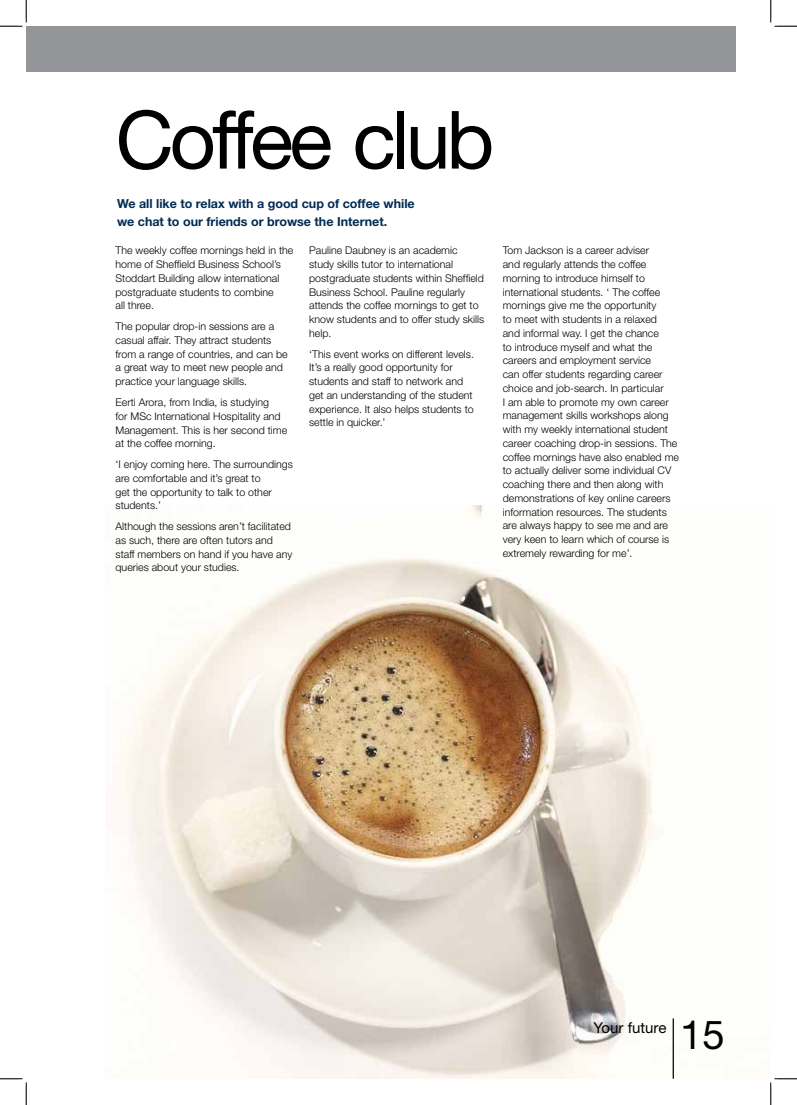
<style>
.page{position:relative;width:797px;height:1105px;background:#fff}
.page>*{position:absolute;margin:0;border:0;box-sizing:border-box;transform-origin:0 0}
.t1{font:80.5px "Helvetica Neue";letter-spacing:-.05em;color:#000}
.t2{font:40px "Helvetica Neue";color:#000}
.t3{font:15px "Helvetica Neue";color:#000}
.t4{font:700 12.5px/17.5px "Helvetica Neue";color:#002b54}
.t5{font:300 10.62px/13.8px "Helvetica Neue";color:#000}
</style>
<div class="page">
<img style="left:119px;top:505px;width:536px;height:574px">
<div style="left:26px;top:26px;width:709px;height:46px;background:#939598"></div>
<hr style="left:672px;top:1018px;width:2px;height:61px;background:#000">
<svg style="left:0;top:0;width:27px;height:27px"></svg>
<svg style="left:0;top:1078px;width:27px;height:27px"></svg>
<svg style="left:770px;top:0;width:27px;height:27px"></svg>
<svg style="left:770px;top:1078px;width:27px;height:27px"></svg>
<h1 class="t1" style="left:116px;top:92px;width:380px">Coffee club</h1>
<p class="t4" style="left:117px;top:195px;width:299px">We all like to relax with a good cup of coffee while we chat to our friends or browse the Internet.</p>
<p class="t5" style="left:116px;top:243px;width:179px">The weekly coffee mornings held in the home of Sheffield Business School’s<br>Stoddart Building allow international postgraduate students to combine<br>all three.</p>
<p class="t5" style="left:116px;top:319px;width:174px">The popular drop-in sessions are a casual affair. They attract students from a range of countries, and can be a great way to meet new people and practice your language skills.</p>
<p class="t5" style="left:116px;top:395px;width:173px">Eerti Arora, from India, is studying<br>for MSc International Hospitality and Management. This is her second time at the coffee morning.</p>
<p class="t5" style="left:116px;top:457px;width:179px">‘I enjoy coming here. The surroundings are comfortable and it’s great to<br>get the opportunity to talk to other students.’</p>
<p class="t5" style="left:116px;top:519px;width:178px">Although the sessions aren’t facilitated as such, there are often tutors and staff members on hand if you have any queries about your studies.</p>
<p class="t5" style="left:309px;top:243px;width:176px">Pauline Daubney is an academic study skills tutor to international postgraduate students within Sheffield<br>Business School. Pauline regularly attends the coffee mornings to get to know students and to offer study skills help.</p>
<p class="t5" style="left:309px;top:347px;width:166px">‘This event works on different levels.<br>It’s a really good opportunity for students and staff to network and get an understanding of the student experience. It also helps students to settle in quicker.’</p>
<p class="t5" style="left:503px;top:243px;width:178px">Tom Jackson is a career adviser<br>and regularly attends the coffee morning to introduce himself to international students. ‘ The coffee mornings give me the opportunity<br>to meet with students in a relaxed<br>and informal way. I get the chance<br>to introduce myself and what the careers and employment service<br>can offer students regarding career choice and job-search. In particular<br>I am able to promote my own career management skills workshops along with my weekly international student career coaching drop-in sessions. The coffee mornings have also enabled me to actually deliver some individual CV coaching there and then along with demonstrations of key online careers information resources. The students are always happy to see me and are very keen to learn which of course is extremely rewarding for me’.</p>
<h3 class="t3" style="left:593px;top:1018px;width:74px">Your future</h3>
<h2 class="t2" style="left:680px;top:1010px;width:46px">15</h2>
</div>
